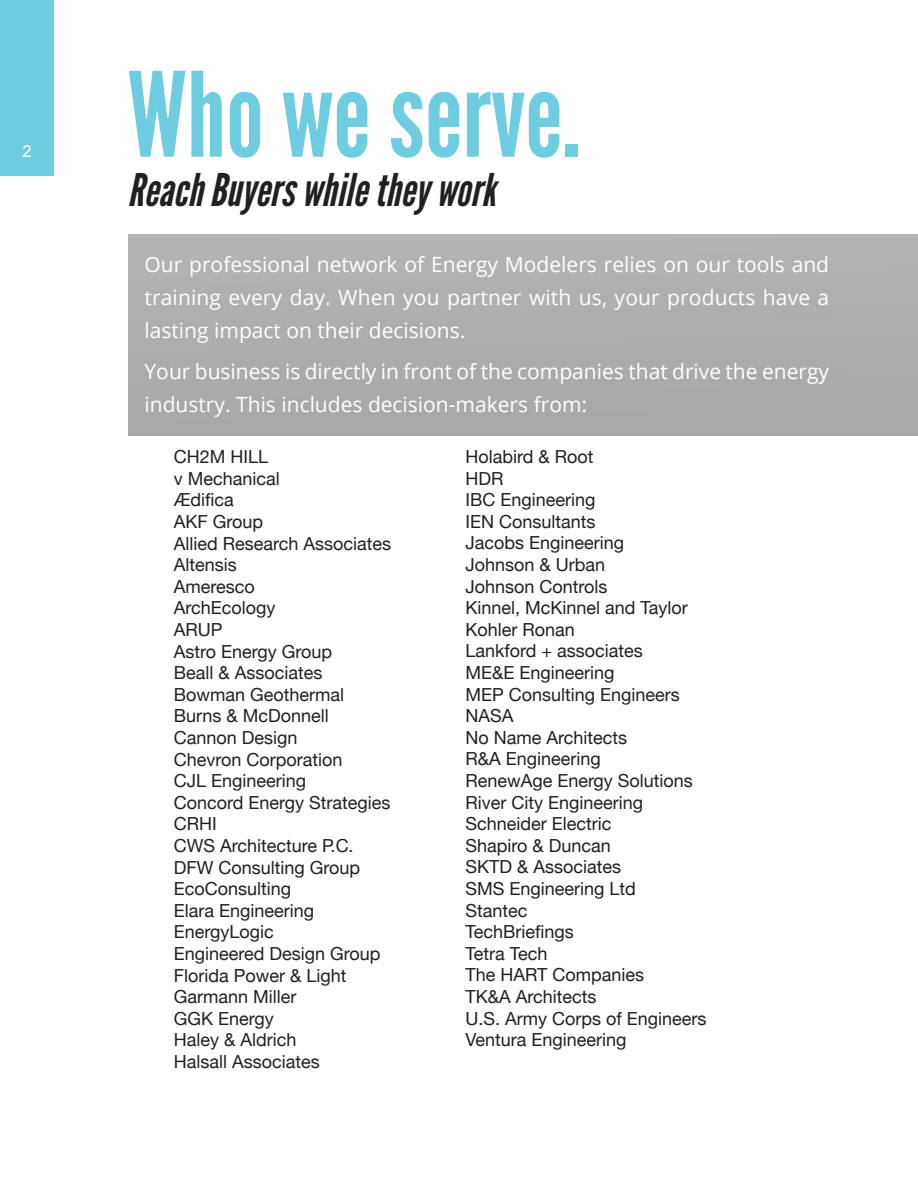
<style>
.page{position:relative;width:918px;height:1188px;background:#fff}
.page>*{position:absolute;margin:0;border:0;box-sizing:border-box;transform-origin:0 0}
.t1{font:117px "League Gothic";color:#6ecde1}
.t2{font:italic 45px "League Gothic";color:#231f20}
.t3{font:21px/33px "Open Sans";color:#fff;text-align:justify}
.t4{font:18px/21.6px "Helvetica Neue";color:#231f20}
.t5{font:16.5px "Arial";color:#fff}
</style>
<div class="page">
<div style="left:0;top:0;width:54px;height:176px;background:#6ecde1"></div>
<div style="left:128px;top:234px;width:790px;height:202px;background:#abadaf"></div>
<p class="t5" style="left:22px;top:140px;width:11px">2</p>
<h1 class="t1" style="left:128px;top:45px;width:455px">Who we serve.</h1>
<h2 class="t2" style="left:128px;top:163px;width:369px">Reach Buyers while they work</h2>
<p class="t3" style="left:145px;top:248px;width:686px">Our professional network of Energy Modelers relies on our tools and training every day. When you partner with us, your products have a lasting impact on their decisions.</p>
<p class="t3" style="left:145px;top:355px;width:686px">Your business is directly in front of the companies that drive the energy industry. This includes decision-makers from:</p>
<p class="t4" style="left:174px;top:447px;width:219px">CH2M HILL<br>v Mechanical<br>Ædifica<br>AKF Group<br>Allied Research Associates<br>Altensis<br>Ameresco<br>ArchEcology<br>ARUP<br>Astro Energy Group<br>Beall &amp; Associates<br>Bowman Geothermal<br>Burns &amp; McDonnell<br>Cannon Design<br>Chevron Corporation<br>CJL Engineering<br>Concord Energy Strategies<br>CRHI<br>CWS Architecture P.C.<br>DFW Consulting Group<br>EcoConsulting<br>Elara Engineering<br>EnergyLogic<br>Engineered Design Group<br>Florida Power &amp; Light<br>Garmann Miller<br>GGK Energy<br>Haley &amp; Aldrich<br>Halsall Associates</p>
<p class="t4" style="left:465px;top:447px;width:243px">Holabird &amp; Root<br>HDR<br>IBC Engineering<br>IEN Consultants<br>Jacobs Engineering<br>Johnson &amp; Urban<br>Johnson Controls<br>Kinnel, McKinnel and Taylor<br>Kohler Ronan<br>Lankford + associates<br>ME&amp;E Engineering<br>MEP Consulting Engineers<br>NASA<br>No Name Architects<br>R&amp;A Engineering<br>RenewAge Energy Solutions<br>River City Engineering<br>Schneider Electric<br>Shapiro &amp; Duncan<br>SKTD &amp; Associates<br>SMS Engineering Ltd<br>Stantec<br>TechBriefings<br>Tetra Tech<br>The HART Companies<br>TK&amp;A Architects<br>U.S. Army Corps of Engineers<br>Ventura Engineering</p>
</div>
